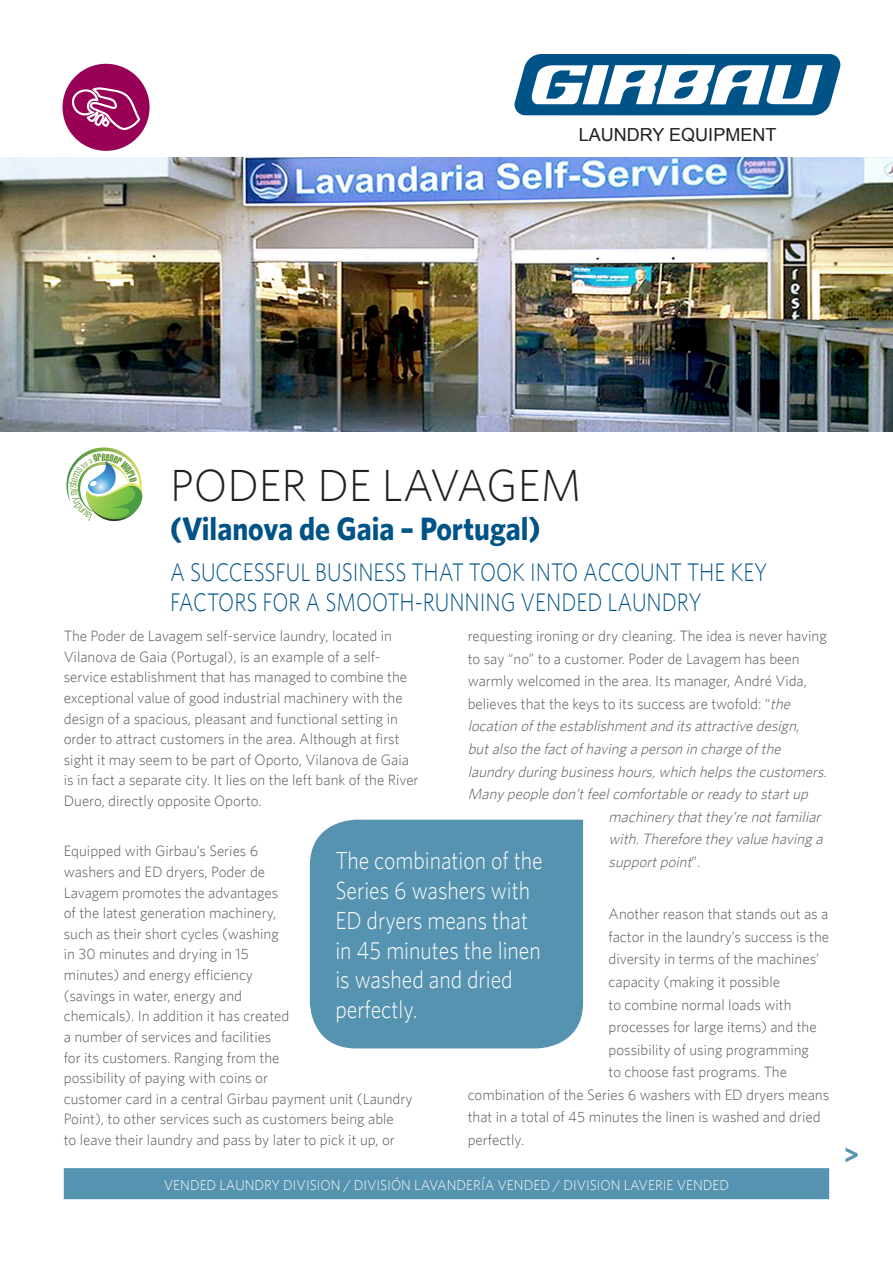
<style>
.page{position:relative;width:893px;height:1263px;background:#fff}
.page>*{position:absolute;margin:0;border:0;box-sizing:border-box;transform-origin:0 0}
.t1{font:300 45.15px "Whitney";color:#231f20}
.t2{font:700 32.55px "Whitney";color:#005387;scale:.91 1}
.t3{font:700 27px "Whitney";color:#5693b0}
.t4{font:300 25.5px "Whitney";color:#005387;scale:.84 1}
.t5{font:300 24.75px/29.7px "Whitney";color:#fff;scale:.88 1}
.t6{font:18px "Arial";color:#231f20}
.gotham1{font:300 15px/20.5px "Whitney";color:#565759}
.gotham1-2{font:italic 300 15px "Whitney";color:#565759}
.t7{font:300 14.25px "Whitney";color:#fff}
.t8{font:10.95px "House Gothic Bold Alt Caps";color:#5f9832}
.s1{font-style:italic}
.s2{font-style:normal}
</style>
<div class="page">
<div style="left:309px;top:819px;width:275px;height:230px;background:#5693b0"></div>
<div style="left:64px;top:1168px;width:765px;height:31px;background:#5693b0;border:2px solid #5693b0"></div>
<svg style="left:514px;top:54px;width:326px;height:61px"></svg>
<img style="left:0;top:157px;width:893px;height:275px">
<div style="left:63px;top:64px;width:87px;height:87px;background:#980056;border-radius:50%"></div>
<svg style="left:66px;top:83px;width:76px;height:50px"></svg>
<svg style="left:66px;top:447px;width:77px;height:75px"></svg>
<p class="t6" style="left:579px;top:123px;width:199px">LAUNDRY EQUIPMENT</p>
<p class="t8" style="left:101px;top:450px;width:5px">e</p>
<p class="t1" style="left:170px;top:459px;width:413px">PODER DE LAVAGEM</p>
<p class="t2" style="left:170px;top:509px;width:409px">(Vilanova de Gaia – Portugal)</p>
<p class="t4" style="left:170px;top:557px;width:713px">A SUCCESSFUL BUSINESS THAT TOOK INTO ACCOUNT THE KEY</p>
<p class="t4" style="left:170px;top:588px;width:634px">FACTORS FOR A SMOOTH-RUNNING VENDED LAUNDRY</p>
<p class="gotham1" style="left:64px;top:625px;width:356px">The Poder de Lavagem self-service laundry, located in Vilanova de Gaia (Portugal), is an example of a self&shy;service establishment that has managed to combine the exceptional value of good industrial machinery with the design of a spacious, pleasant and functional setting in order to attract customers in the area. Although at first sight it may seem to be part of Oporto, Vilanova de Gaia is in fact a separate city. It lies on the left bank of the River Duero, directly opposite Oporto.</p>
<p class="gotham1" style="left:64px;top:841px;width:350px">Equipped with Girbau’s Series 6<br>washers and ED dryers, Poder de<br>Lavagem promotes the advantages<br>of the latest generation machinery,<br>such as their short cycles (washing<br>in 30 minutes and drying in 15<br>minutes) and energy efficiency<br>(savings in water, energy and<br>chemicals). In addition it has created<br>a number of services and facilities<br>for its customers. Ranging from the<br>possibility of paying with coins or<br>customer card in a central Girbau payment unit (Laundry Point), to other services such as customers being able<br>to leave their laundry and pass by later to pick it up, or</p>
<p class="gotham1" style="left:468px;top:625px;width:361px">requesting ironing or dry cleaning. The idea is never having</p>
<p class="gotham1" style="left:468px;top:648px;width:333px">to say “no” to a customer. Poder de Lavagem has been</p>
<p class="gotham1" style="left:468px;top:670px;width:341px">warmly welcomed in the area. Its manager, André Vida,</p>
<p class="gotham1" style="left:468px;top:693px;width:328px">believes that the keys to its success are twofold: “<span class="s1">the</span></p>
<p class="gotham1-2" style="left:468px;top:717px;width:337px">location ofthe establishmentand itsattractive design,</p>
<p class="gotham1-2" style="left:468px;top:740px;width:318px">butalso the factofhaving a person in charge ofthe</p>
<p class="gotham1-2" style="left:468px;top:763px;width:364px">laundry during businesshours,which helpsthe customers.</p>
<p class="gotham1-2" style="left:468px;top:785px;width:345px">Many people don’tfeelcomfortable orready to startup</p>
<p class="gotham1-2" style="left:609px;top:808px;width:217px">machinery thatthey’re notfamiliar</p>
<p class="gotham1-2" style="left:609px;top:830px;width:219px">with.Therefore they value having a</p>
<p class="gotham1-2" style="left:609px;top:853px;width:93px">supportpoint<span class="s2">” .</span></p>
<p class="gotham1" style="left:609px;top:903px;width:221px">Another reason that stands out as a</p>
<p class="gotham1" style="left:609px;top:926px;width:222px">factor in the laundry’s success is the</p>
<p class="gotham1" style="left:609px;top:949px;width:212px">diversity in terms of the machines’</p>
<p class="gotham1" style="left:609px;top:971px;width:173px">capacity (making it possible</p>
<p class="gotham1" style="left:609px;top:994px;width:184px">to combine normal loads with</p>
<p class="gotham1" style="left:609px;top:1016px;width:210px">processes for large items) and the</p>
<p class="gotham1" style="left:609px;top:1039px;width:202px">possibility of using programming</p>
<p class="gotham1" style="left:609px;top:1061px;width:180px">to choose fast programs. The</p>
<p class="gotham1" style="left:468px;top:1084px;width:363px">combination of the Series 6 washers with ED dryers means</p>
<p class="gotham1" style="left:468px;top:1107px;width:354px">that in a total of 45 minutes the linen is washed and dried</p>
<p class="gotham1" style="left:468px;top:1129px;width:58px">perfectly.</p>
<p class="t5" style="left:335px;top:845px;width:237px">The combination of the<br>Series 6 washers with<br>ED dryers means that in 45 minutes the linen is washed and dried perfectly.</p>
<p class="t7" style="left:164px;top:1177px;width:567px">VENDED LAUNDRY DIVISION / DIVISIÓN LAVANDERÍA VENDED / DIVISION LAVERIE VENDED</p>
<p class="t3" style="left:844px;top:1138px;width:17px">&gt;</p>
</div>
